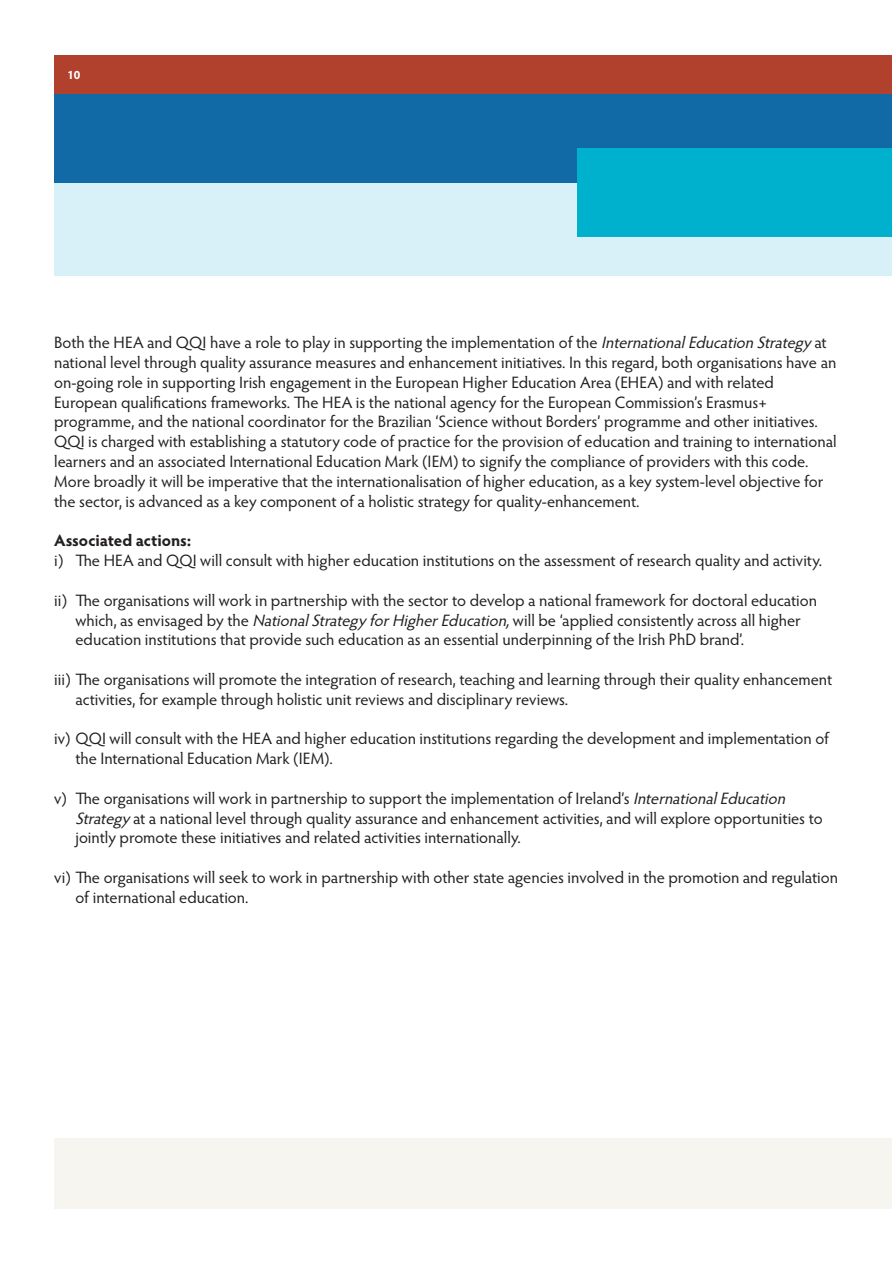
<style>
.page{position:relative;width:892px;height:1264px;background:#fff}
.page>*{position:absolute;margin:0;border:0;box-sizing:border-box;transform-origin:0 0}
.t1{font:16.5px/19.8px "Hypatia Sans Pro";color:#231f20}
.t2{font:700 16.5px "Hypatia Sans Pro";letter-spacing:-.005em;color:#231f20}
.t3{font:700 12px "Hypatia Sans Pro";color:#fff}
.s1{font-style:italic}
</style>
<div class="page">
<div style="left:54px;top:56px;width:838px;height:219px;background:#d8f0f8"></div>
<div style="left:54px;top:56px;width:838px;height:39px;background:#b1412d"></div>
<div style="left:54px;top:94px;width:838px;height:89px;background:#1169a6"></div>
<div style="left:577px;top:149px;width:315px;height:88px;background:#00b1cd"></div>
<div style="left:54px;top:1138px;width:838px;height:71px;background:#f6f5ef"></div>
<p class="t3" style="left:67px;top:70px;width:15px">10</p>
<p class="t1" style="left:54px;top:334px;width:784px">Both the HEA and QQI have a role to play in supporting the implementation of the <span class="s1">InternationalEducationStrategy</span> at national level through quality assurance measures and enhancement initiatives. In this regard, both organisations have an on-going role in supporting Irish engagement in the European Higher Education Area (EHEA) and with related European qualifications frameworks. The HEA is the national agency for the European Commission’s Erasmus+ programme, and the national coordinator for the Brazilian ‘Science without Borders’ programme and other initiatives.<br>QQI is charged with establishing a statutory code of practice for the provision of education and training to international learners and an associated International Education Mark (IEM) to signify the compliance of providers with this code.<br>More broadly it will be imperative that the internationalisation of higher education, as a key system-level objective for the sector, is advanced as a key component of a holistic strategy for quality-enhancement.</p>
<p class="t2" style="left:54px;top:534px;width:139px">Associated actions:</p>
<p class="t1" style="left:54px;top:552px;width:770px">i) The HEA and QQI will consult with higher education institutions on the assessment of research quality and activity.</p>
<p class="t1" style="left:75px;top:592px;width:743px;text-indent:-21px">ii) The organisations will work in partnership with the sector to develop a national framework for doctoral education which, as envisaged by the <span class="s1">NationalStrategy forHigherEducation,</span>will be ‘applied consistently across all higher education institutions that provide such education as an essential underpinning of the Irish PhD brand’.</p>
<p class="t1" style="left:75px;top:671px;width:758px;text-indent:-21px">iii) The organisations will promote the integration of research, teaching and learning through their quality enhancement activities, for example through holistic unit reviews and disciplinary reviews.</p>
<p class="t1" style="left:75px;top:730px;width:755px;text-indent:-21px">iv) QQI will consult with the HEA and higher education institutions regarding the development and implementation of the International Education Mark (IEM).</p>
<p class="t1" style="left:75px;top:790px;width:749px;text-indent:-21px">v) The organisations will work in partnership to support the implementation of Ireland’s <span class="s1">InternationalEducation<br>Strategy</span> at a national level through quality assurance and enhancement activities, and will explore opportunities to jointly promote these initiatives and related activities internationally.</p>
<p class="t1" style="left:75px;top:869px;width:764px;text-indent:-21px">vi) The organisations will seek to work in partnership with other state agencies involved in the promotion and regulation of international education.</p>
</div>
